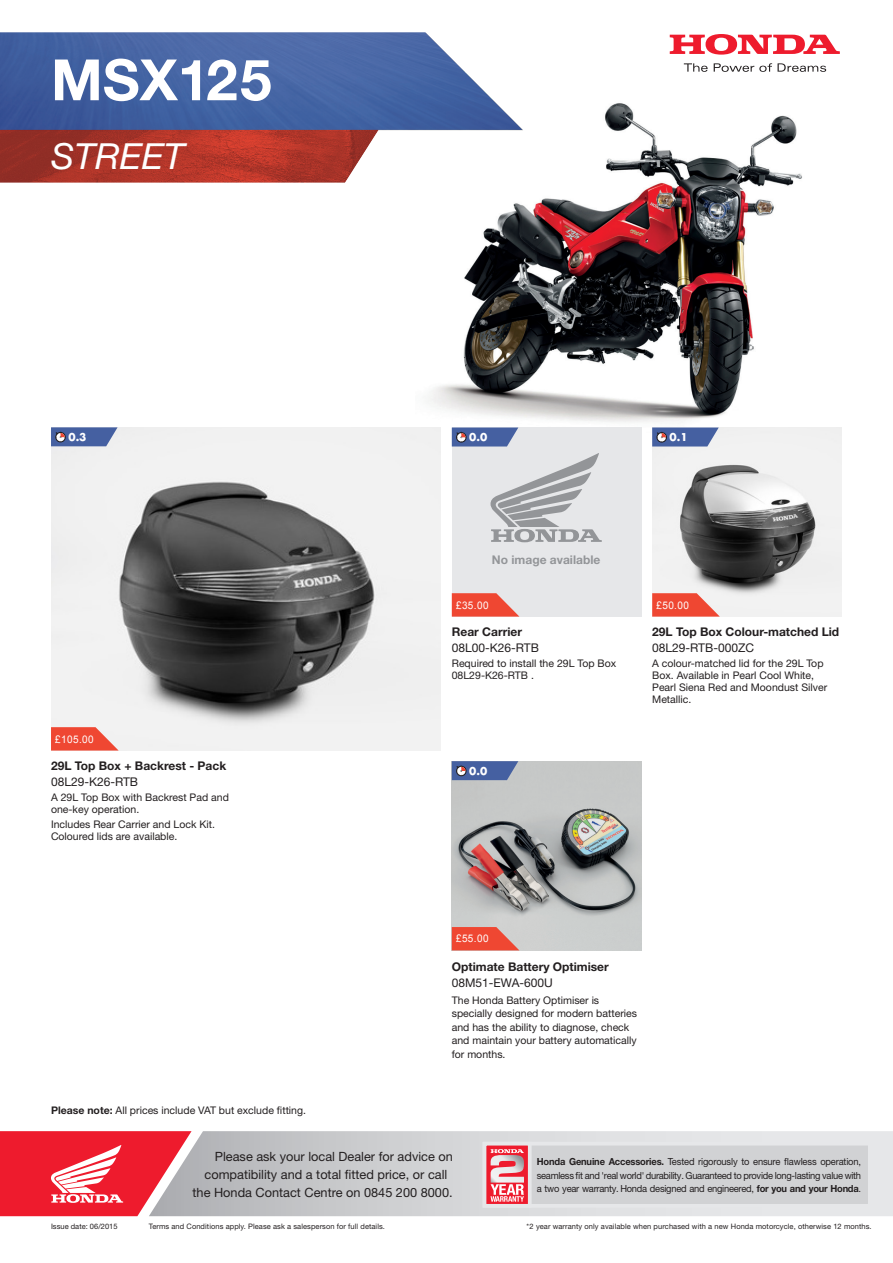
<style>
.page{position:relative;width:893px;height:1263px;background:#fff}
.page>*{position:absolute;margin:0;border:0;box-sizing:border-box;transform-origin:0 0}
.t1{font:700 57px "Helvetica Neue LT Std";color:#fff}
.t2{font:italic 36px "Helvetica Neue";color:#fff}
.spec_text{font:12.75px "Helvetica Neue";color:#231f20}
.Spec_title{font:700 12px "Helvetica Neue LT Std";color:#231f20}
.spec_text-2{font:12px "Helvetica Neue";color:#231f20}
.Spec_title-2{font:700 12px "Helvetica Neue LT Std";color:#939598}
.spec_text-3{font:10.5px/12px "Helvetica Neue";color:#231f20}
.t3{font:10.5px "Arial";letter-spacing:.04em;color:#fff;scale:.95 1}
.t4{font:700 10.5px "Futura Std";color:#fff}
.t5{font:9.75px/13.5px "Helvetica Neue";letter-spacing:-.025em;color:#231f20;text-align:justify;scale:.96 1}
.t6{font:7.5px "Helvetica Neue";letter-spacing:.01em;color:#231f20}
.s1{font-family:"Helvetica Neue LT Std";font-weight:700}
</style>
<div class="page">
<img style="left:428px;top:103px;width:374px;height:338px">
<svg style="left:670px;top:34px;width:170px;height:21px"></svg>
<svg style="left:684px;top:63px;width:24px;height:9px"></svg>
<svg style="left:714px;top:63px;width:112px;height:9px"></svg>
<img style="left:0;top:32px;width:621px;height:187px">
<div style="left:452px;top:427px;width:190px;height:190px;background:#e6e7e9"></div>
<img style="left:652px;top:427px;width:190px;height:190px">
<svg style="left:452px;top:427px;width:66px;height:19px"></svg>
<svg style="left:652px;top:427px;width:67px;height:19px"></svg>
<svg style="left:452px;top:593px;width:67px;height:24px"></svg>
<svg style="left:652px;top:593px;width:68px;height:24px"></svg>
<img style="left:51px;top:427px;width:389px;height:323px">
<svg style="left:51px;top:427px;width:67px;height:19px"></svg>
<svg style="left:51px;top:727px;width:68px;height:23px"></svg>
<img style="left:452px;top:761px;width:189px;height:189px">
<svg style="left:452px;top:761px;width:66px;height:19px"></svg>
<svg style="left:452px;top:927px;width:67px;height:23px;background:#e95e4d"></svg>
<svg style="left:490px;top:453px;width:112px;height:89px"></svg>
<svg style="left:192px;top:1131px;width:701px;height:85px;background:#cecfd1"></svg>
<div style="left:483px;top:1142px;width:389px;height:66px;background:#d1d2d4;border:4px solid #e6e7e9"></div>
<div style="left:483px;top:1142px;width:49px;height:66px;background:#ee1b2d;border:4px solid #e6e7e9"></div>
<svg style="left:491px;top:1149px;width:33px;height:53px"></svg>
<svg style="left:0;top:1131px;width:192px;height:85px;background:#eb4957"></svg>
<p class="t1" style="left:51px;top:45px;width:222px">MSX125</p>
<p class="t2" style="left:51px;top:134px;width:135px">STREET</p>
<p class="t4" style="left:68px;top:430px;width:20px">0.3</p>
<p class="t3" style="left:55px;top:732px;width:42px">£105.00</p>
<p class="Spec_title" style="left:51px;top:758px;width:177px">29L Top Box + Backrest - Pack</p>
<p class="spec_text-2" style="left:51px;top:775px;width:89px">08L29-K26-RTB</p>
<p class="spec_text-3" style="left:51px;top:791px;width:179px">A 29L Top Box with Backrest Pad and one-key operation.</p>
<p class="spec_text-3" style="left:51px;top:818px;width:165px">Includes Rear Carrier and Lock Kit.<br>Coloured lids are available.</p>
<p class="spec_text-3" style="left:51px;top:1104px;width:257px"><span class="s1">Please note:</span> All prices include VAT but exclude fitting.</p>
<p class="t4" style="left:469px;top:430px;width:20px">0.0</p>
<p class="t4" style="left:670px;top:430px;width:20px">0.1</p>
<p class="Spec_title-2" style="left:492px;top:552px;width:110px">No image available</p>
<p class="t3" style="left:456px;top:598px;width:36px">£35.00</p>
<p class="t3" style="left:656px;top:598px;width:36px">£50.00</p>
<p class="Spec_title" style="left:452px;top:624px;width:72px">Rear Carrier</p>
<p class="spec_text-2" style="left:452px;top:641px;width:89px">08L00-K26-RTB</p>
<p class="spec_text-3" style="left:452px;top:657px;width:166px">Required to install the 29L Top Box<br>08L29-K26-RTB .</p>
<p class="t4" style="left:469px;top:764px;width:20px">0.0</p>
<p class="Spec_title" style="left:652px;top:624px;width:189px">29L Top Box Colour-matched Lid</p>
<p class="spec_text-2" style="left:652px;top:641px;width:103px">08L29-RTB-000ZC</p>
<p class="spec_text-3" style="left:652px;top:657px;width:177px">A colour-matched lid for the 29L Top<br>Box. Available in Pearl Cool White,<br>Pearl Siena Red and Moondust Silver<br>Metallic.</p>
<p class="t3" style="left:456px;top:932px;width:36px">£55.00</p>
<p class="Spec_title" style="left:452px;top:959px;width:159px">Optimate Battery Optimiser</p>
<p class="spec_text-2" style="left:452px;top:976px;width:103px">08M51-EWA-600U</p>
<p class="spec_text-3" style="left:452px;top:993px;width:187px;line-height:13.5px">The Honda Battery Optimiser is specially designed for modern batteries and has the ability to diagnose, check and maintain your battery automatically for months.</p>
<p class="t6" style="left:51px;top:1222px;width:68px">Issue date: 06/2015</p>
<p class="spec_text" style="left:215px;top:1148px;width:240px">Please ask your local Dealer for advice on</p>
<p class="spec_text" style="left:205px;top:1166px;width:244px">compatibility and a total fitted price, or call</p>
<p class="spec_text" style="left:193px;top:1184px;width:262px">the Honda Contact Centre on 0845 200 8000.</p>
<p class="t5" style="left:537px;top:1155px;width:339px"><span class="s1">Honda Genuine Accessories.</span> Tested rigorously to ensure flawless operation, seamless fit and 'real world' durability. Guaranteed to provide long-lasting value with a two year warranty. Honda designed and engineered, <span class="s1">for you and your Honda</span>.</p>
<p class="t6" style="left:149px;top:1222px;width:238px">Terms and Conditions apply. Please ask a salesperson for full details.</p>
<p class="t6" style="left:526px;top:1222px;width:347px">*2 year warranty only available when purchased with a new Honda motorcycle, otherwise 12 months.</p>
</div>
